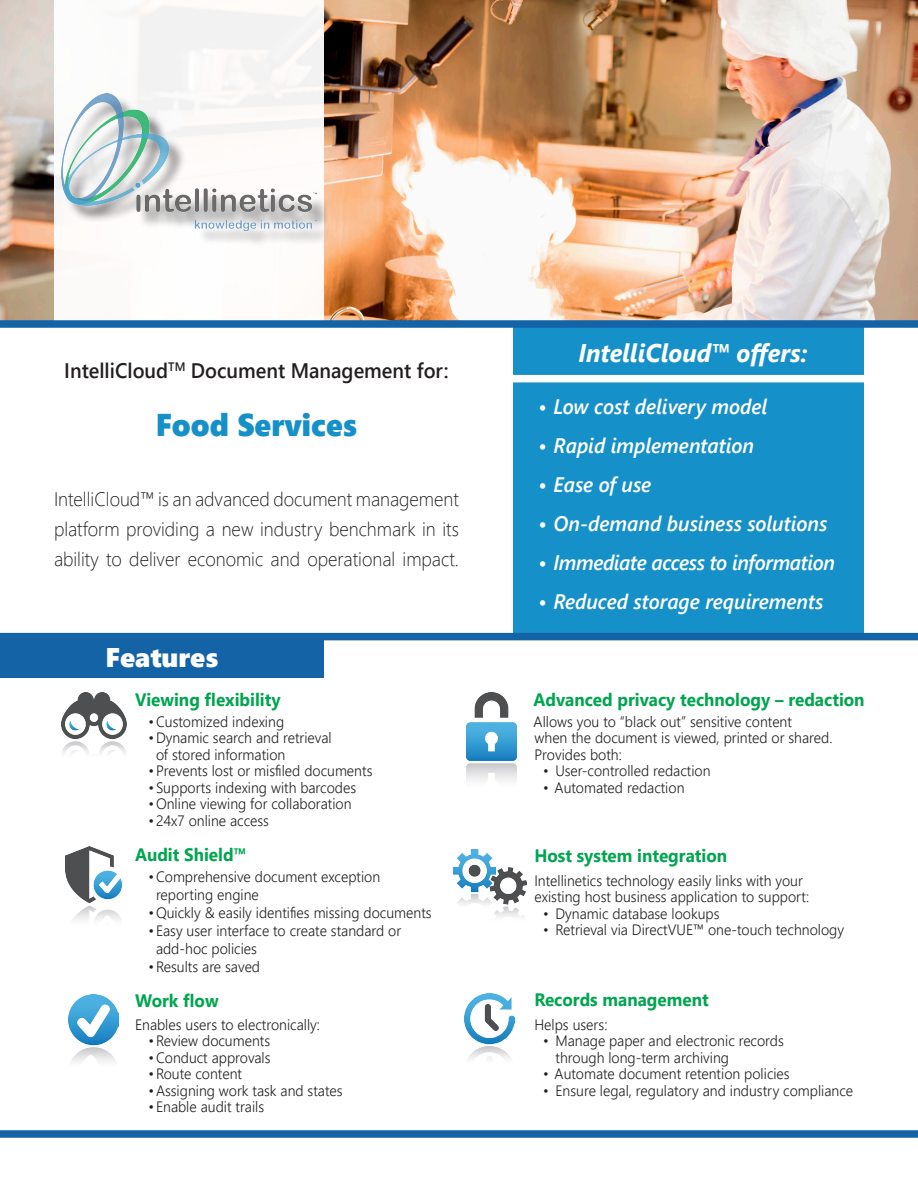
<style>
.page{position:relative;width:918px;height:1188px;background:#fff}
.page>*{position:absolute;margin:0;border:0;box-sizing:border-box;transform-origin:0 0}
.t1{font:31.5px "Segoe UI Black";color:#1690c8;scale:.95 1}
.t2{font:27px "Segoe UI Black";color:#fff}
.Callout_-_H1{font:italic 700 25.5px "Segoe UI";color:#fff;scale:.95 1}
.t3{font:italic 600 21px "Segoe UI";color:#fff;scale:.95 1}
.t4{font:600 21px "Segoe UI";color:#231f20;scale:.95 1}
.t5{font:italic 600 21px "Segoe UI";letter-spacing:-.02em;color:#fff;scale:.95 1}
.t6{font:300 19.5px/30px "Segoe UI";color:#231f20;text-align:justify;scale:.95 1}
.Bullet{font:700 18px "Segoe UI";color:#00a54f;scale:.95 1}
.Body{font:300 15px/16.5px "Segoe UI";color:#231f20;scale:.95 1}
</style>
<div class="page">
<img style="left:0;top:0;width:918px;height:320px">
<div style="left:54px;top:0;width:270px;height:324px;background:#fff"></div>
<div style="left:64px;top:96px;width:271px;height:153px;background:#231f20;opacity:.75"></div>
<img style="left:61px;top:93px;width:256px;height:138px">
<div style="left:513px;top:324px;width:351px;height:313px;background:#1690c8"></div>
<div style="left:0;top:320px;width:918px;height:8px;background:#1563a7"></div>
<div style="left:0;top:633px;width:918px;height:7px;background:#1563a7"></div>
<div style="left:513px;top:375px;width:351px;height:7px;background:#fff"></div>
<div style="left:0;top:637px;width:324px;height:41px;background:#1563a7"></div>
<div style="left:0;top:1130px;width:918px;height:8px;background:#1563a7"></div>
<img style="left:62px;top:692px;width:64px;height:61px">
<img style="left:66px;top:847px;width:56px;height:73px">
<img style="left:69px;top:994px;width:50px;height:68px">
<img style="left:466px;top:692px;width:51px;height:89px">
<img style="left:453px;top:850px;width:73px;height:67px">
<img style="left:465px;top:994px;width:50px;height:65px">
<p class="t4" style="left:64px;top:354px;width:406px">IntelliCloud<sup>TM</sup> Document Management for:</p>
<p class="t1" style="left:156px;top:402px;width:214px">Food Services</p>
<p class="t6" style="left:54px;top:484px;width:428px">IntelliCloud™ is an advanced document management platform providing a new industry benchmark in its ability to deliver economic and operational impact.</p>
<p class="t2" style="left:106px;top:638px;width:114px">Features</p>
<p class="Bullet" style="left:135px;top:685px;width:155px">Viewing flexibility</p>
<p class="Body" style="left:148px;top:713px;width:144px">•Customized indexing</p>
<p class="Body" style="left:156px;top:729px;width:186px;text-indent:-8px">•Dynamic search and retrieval of stored information</p>
<p class="Body" style="left:148px;top:762px;width:237px">•Prevents lost or misfiled documents</p>
<p class="Body" style="left:148px;top:779px;width:220px">•Supports indexing with barcodes</p>
<p class="Body" style="left:148px;top:795px;width:215px">•Online viewing for collaboration</p>
<p class="Body" style="left:148px;top:812px;width:128px">•24x7 online access</p>
<p class="Bullet" style="left:135px;top:840px;width:119px">Audit Shield™</p>
<p class="Body" style="left:156px;top:867px;width:238px;line-height:18px;text-indent:-8px">•Comprehensive document exception reporting engine</p>
<p class="Body" style="left:148px;top:904px;width:300px">•Quickly &amp; easily identifies missing documents</p>
<p class="Body" style="left:156px;top:921px;width:260px;line-height:18px;text-indent:-8px">•Easy user interface to create standard or add-hoc policies</p>
<p class="Body" style="left:148px;top:958px;width:119px">•Results are saved</p>
<p class="Bullet" style="left:135px;top:986px;width:90px">Work flow</p>
<p class="Body" style="left:135px;top:1016px;width:196px">Enables users to electronically:</p>
<p class="Body" style="left:148px;top:1032px;width:130px">•Review documents</p>
<p class="Body" style="left:148px;top:1049px;width:130px">•Conduct approvals</p>
<p class="Body" style="left:148px;top:1065px;width:100px">•Route content</p>
<p class="Body" style="left:148px;top:1082px;width:206px">•Assigning work task and states</p>
<p class="Body" style="left:148px;top:1098px;width:123px">•Enable audit trails</p>
<p class="Callout_-_H1" style="left:579px;top:332px;width:242px">IntelliCloud™ offers:</p>
<p class="t3" style="left:538px;top:389px;width:242px">• Low cost delivery model</p>
<p class="t3" style="left:538px;top:428px;width:228px">• Rapid implementation</p>
<p class="t3" style="left:538px;top:467px;width:120px">• Ease of use</p>
<p class="t3" style="left:538px;top:506px;width:306px">• On-demand business solutions</p>
<p class="t5" style="left:538px;top:545px;width:314px">• Immediate access to information</p>
<p class="t3" style="left:538px;top:584px;width:301px">• Reduced storage requirements</p>
<h3 class="Bullet" style="left:534px;top:685px;width:350px">Advanced privacy technology – redaction</h3>
<p class="Body" style="left:534px;top:713px;width:274px">Allows you to “black out” sensitive content</p>
<p class="Body" style="left:535px;top:729px;width:315px">when the document is viewed, printed or shared.</p>
<p class="Body" style="left:534px;top:746px;width:94px">Provides both:</p>
<p class="Body" style="left:543px;top:762px;width:178px">• User-controlled redaction</p>
<p class="Body" style="left:543px;top:779px;width:150px">• Automated redaction</p>
<p class="Bullet" style="left:534px;top:841px;width:204px">Host system integration</p>
<p class="Body" style="left:534px;top:872px;width:291px">Intellinetics technology easily links with your existing host business application to support:</p>
<p class="Body" style="left:543px;top:905px;width:187px">• Dynamic database lookups</p>
<p class="Body" style="left:543px;top:921px;width:318px">• Retrieval via DirectVUE™ one-touch technology</p>
<p class="Bullet" style="left:534px;top:985px;width:185px">Records management</p>
<p class="Body" style="left:534px;top:1016px;width:78px">Helps users:</p>
<p class="Body" style="left:555px;top:1032px;width:242px;text-indent:-12px">• Manage paper and electronic records through long-term archiving</p>
<p class="Body" style="left:543px;top:1065px;width:261px">• Automate document retention policies</p>
<p class="Body" style="left:543px;top:1082px;width:328px">• Ensure legal, regulatory and industry compliance</p>
</div>
